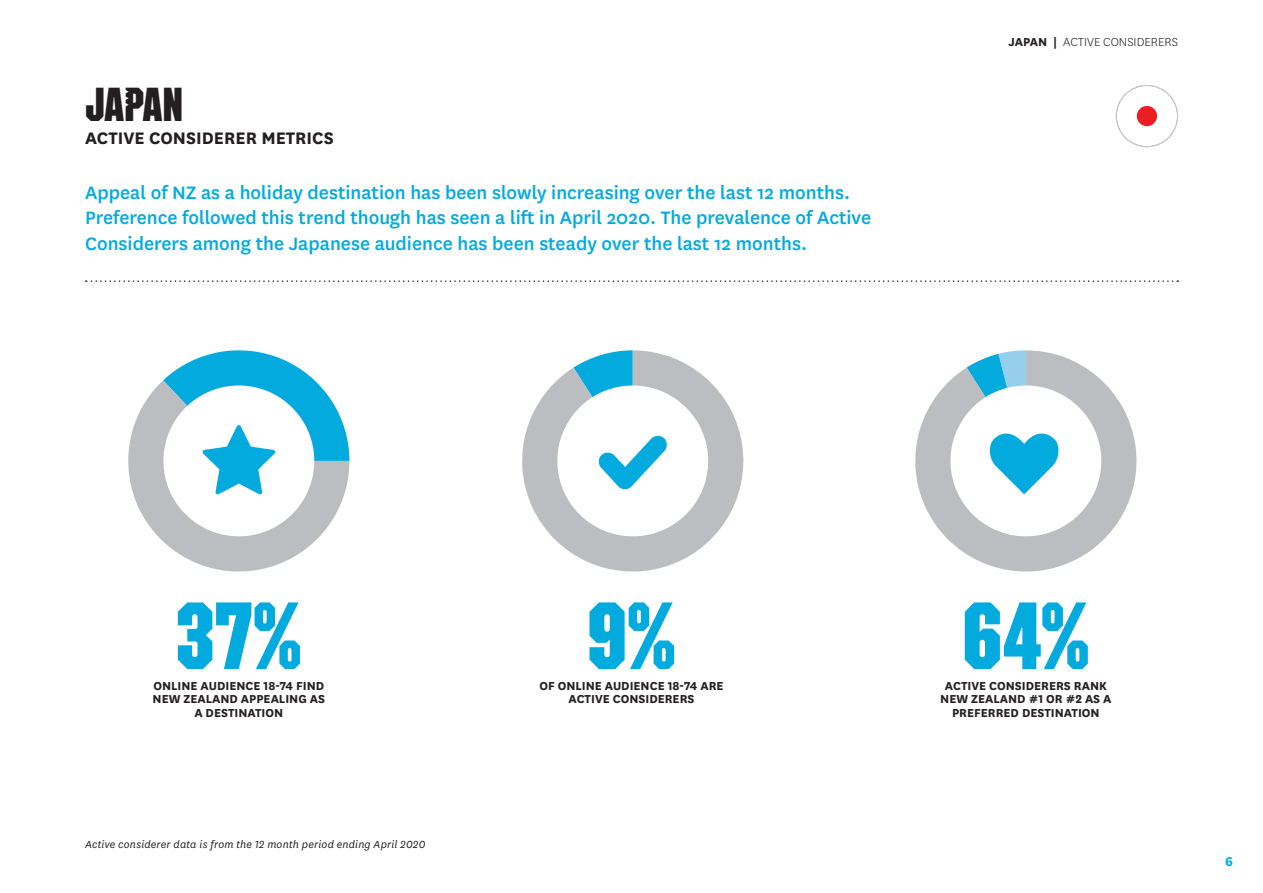
<style>
.page{position:relative;width:1263px;height:893px;background:#fff}
.page>*{position:absolute;margin:0;border:0;box-sizing:border-box;transform-origin:0 0}
.Heading_national_20p{font:90px "Pure Pakati";color:#03aade}
.Section_header_-_Pak{font:45px "Pure Pakati";letter-spacing:-.005em;color:#231f20}
.Intro_14_17_Medium{font:500 21px/25.5px "National";color:#03aade}
.Section_subhead_-_Na{font:700 19.5px "National";color:#231f20}
.t1{font:700 15px "National";color:#03aade}
.Infographic_heading{font:700 13.5px/13.5px "National";color:#231f20;text-align:center}
.t2{font:300 13.5px "National";color:#231f20}
.IST-caption_white_8{font:italic 12px "National";letter-spacing:.02em;color:#231f20}
.s1{font-weight:700}
</style>
<div class="page">
<svg style="left:1116px;top:85px;width:62px;height:62px"></svg>
<svg style="left:86px;top:280px;width:1092px;height:2px"></svg>
<svg style="left:128px;top:350px;width:221px;height:221px"></svg>
<svg style="left:522px;top:350px;width:221px;height:221px"></svg>
<svg style="left:915px;top:350px;width:221px;height:221px"></svg>
<p class="Section_header_-_Pak" style="left:85px;top:88px;width:99px">JAPAN</p>
<p class="Section_subhead_-_Na" style="left:85px;top:124px;width:250px">ACTIVE CONSIDERER METRICS</p>
<p class="Intro_14_17_Medium" style="left:85px;top:178px;width:787px">Appeal of NZ as a holiday destination has been slowly increasing over the last 12 months.<br>Preference followed this trend though has seen a lift in April 2020. The prevalence of Active<br>Considerers among the Japanese audience has been steady over the last 12 months.</p>
<p class="t2" style="left:1009px;top:34px;width:171px"><span class="s1">JAPAN |</span> ACTIVE CONSIDERERS</p>
<p class="Heading_national_20p" style="left:176px;top:602px;width:127px">37%</p>
<p class="Infographic_heading" style="left:153px;top:678px;width:172px">ONLINE AUDIENCE 18-74 FIND</p>
<p class="Infographic_heading" style="left:153px;top:691px;width:174px">NEW ZEALAND APPEALING AS<br>A DESTINATION</p>
<p class="IST-caption_white_8" style="left:85px;top:837px;width:342px">Active considerer data is from the 12 month period ending April 2020</p>
<p class="Heading_national_20p" style="left:587px;top:602px;width:90px">9%</p>
<p class="Infographic_heading" style="left:539px;top:678px;width:186px">OF ONLINE AUDIENCE 18-74 ARE<br>ACTIVE CONSIDERERS</p>
<p class="Heading_national_20p" style="left:962px;top:602px;width:129px">64%</p>
<p class="Infographic_heading" style="left:940px;top:678px;width:173px">ACTIVE CONSIDERERS RANK<br>NEW ZEALAND #1 OR #2 AS A<br>PREFERRED DESTINATION</p>
<p class="t1" style="left:1225px;top:851px;width:9px">6</p>
</div>
